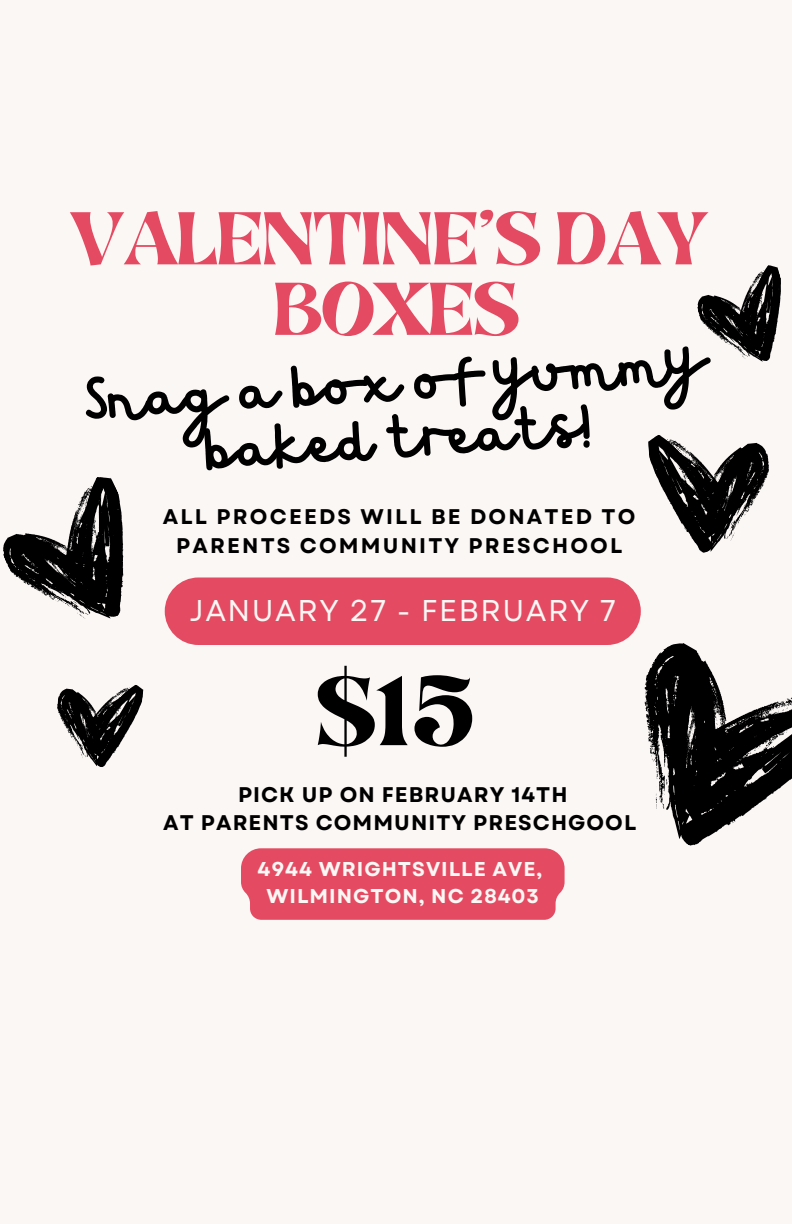
<style>
.page{position:relative;width:792px;height:1224px;background:#faf7f5}
.page>*{position:absolute;margin:0;border:0;box-sizing:border-box;transform-origin:0 0}
.t1{font:78px "Brasika Display";color:#000}
.t2{font:76px/57.2px "Hibernate";color:#000;text-align:center}
.t3{font:60px/70.4px "Brasika Display";color:#e44b62;text-align:center}
.t4{font:30px "Garet";letter-spacing:.05em;color:#faf7f5}
.t5{font:700 21.2px "Garet";letter-spacing:.105em;color:#000}
.t6{font:700 21.2px "Garet";letter-spacing:.05em;color:#000}
.t7{font:700 20px "Garet";letter-spacing:.05em;color:#faf7f5}
</style>
<div class="page">
<svg style="left:697px;top:265px;width:84px;height:97px"></svg>
<svg style="left:613px;top:617px;width:179px;height:229px"></svg>
<div style="left:241px;top:848px;width:324px;height:72px;background:#e44b62"></div>
<div style="left:165px;top:578px;width:476px;height:67px;background:#e44b62;border-radius:34px"></div>
<svg style="left:648px;top:435px;width:121px;height:118px"></svg>
<svg style="left:57px;top:685px;width:87px;height:82px"></svg>
<svg style="left:3px;top:477px;width:121px;height:142px"></svg>
<h3 class="t3" style="left:70px;top:206px;width:637px">VALENTINE'S DAY<br>BOXES</h3>
<p class="t2" style="left:83px;top:382px;width:621px;rotate:-4deg">Snag a box of yummy baked treats!</p>
<p class="t5" style="left:163px;top:502px;width:474px">ALL PROCEEDS WILL BE DONATED TO</p>
<h4 class="t5" style="left:176px;top:530px;width:448px">PARENTS COMMUNITY PRESCHOOL</h4>
<p class="t4" style="left:189px;top:589px;width:428px">JANUARY 27 - FEBRUARY 7</p>
<h1 class="t1" style="left:316px;top:652px;width:161px">$15</h1>
<h2 class="t6" style="left:238px;top:779px;width:331px">PICK UP ON FEBRUARY 14TH</h2>
<p class="t6" style="left:163px;top:808px;width:474px">AT PARENTS COMMUNITY PRESCHGOOL</p>
<p class="t7" style="left:258px;top:854px;width:286px">4944 WRIGHTSVILLE AVE,</p>
<p class="t7" style="left:267px;top:881px;width:274px">WILMINGTON, NC 28403</p>
</div>
